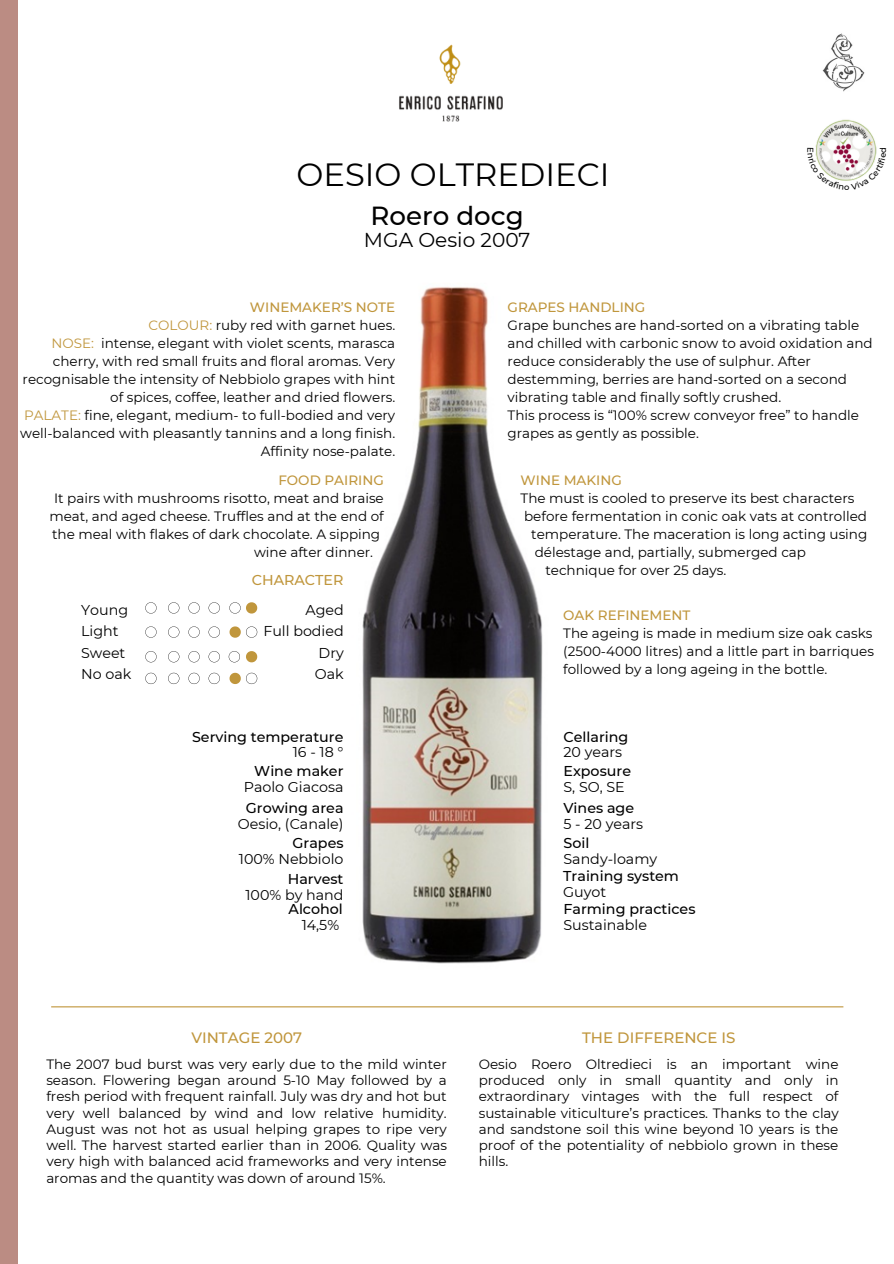
<style>
.page{position:relative;width:894px;height:1264px;background:#fff}
.page>*{position:absolute;margin:0;border:0;box-sizing:border-box;transform-origin:0 0}
.t1{font:32.1px "Montserrat";color:#000}
.t2{font:500 26.1px "Montserrat";color:#000}
.t3{font:20.1px "Montserrat";color:#000}
.t4{font:500 15px "Montserrat";color:#c0963c}
.t5{font:14.25px "Montserrat";color:#000}
.t6{font:500 14.25px "Montserrat";color:#000}
.t7{font:500 14.25px "Montserrat";color:#c0963c}
.t8{font:13.5px/16.2px "Montserrat";color:#000;text-align:justify}
.t9{font:500 13.5px "Montserrat";color:#c0963c}
.t10{font:500 8.4px "Montserrat";color:#000}
.s1{color:#c0963c}
</style>
<div class="page">
<img style="left:362px;top:287px;width:181px;height:677px">
<img style="left:399px;top:44px;width:104px;height:78px">
<hr style="left:51px;top:1006px;width:792px;height:1px;background:#c0963c">
<div style="left:0;top:0;width:18px;height:1263px;background:#bb8c83"></div>
<svg style="left:246px;top:602px;width:11px;height:11px"></svg>
<svg style="left:229px;top:602px;width:11px;height:11px"></svg>
<svg style="left:208px;top:602px;width:12px;height:11px"></svg>
<svg style="left:168px;top:602px;width:11px;height:11px"></svg>
<svg style="left:188px;top:602px;width:12px;height:11px"></svg>
<svg style="left:145px;top:602px;width:11px;height:11px"></svg>
<svg style="left:229px;top:626px;width:28px;height:11px"></svg>
<svg style="left:208px;top:626px;width:12px;height:11px"></svg>
<svg style="left:168px;top:626px;width:11px;height:11px"></svg>
<svg style="left:188px;top:626px;width:12px;height:11px"></svg>
<svg style="left:145px;top:626px;width:11px;height:11px"></svg>
<svg style="left:246px;top:651px;width:11px;height:11px"></svg>
<svg style="left:229px;top:651px;width:11px;height:11px"></svg>
<svg style="left:208px;top:651px;width:12px;height:11px"></svg>
<svg style="left:168px;top:651px;width:11px;height:11px"></svg>
<svg style="left:188px;top:651px;width:12px;height:11px"></svg>
<svg style="left:145px;top:651px;width:11px;height:11px"></svg>
<svg style="left:229px;top:672px;width:28px;height:12px"></svg>
<svg style="left:208px;top:672px;width:12px;height:12px"></svg>
<svg style="left:168px;top:672px;width:11px;height:12px"></svg>
<svg style="left:188px;top:672px;width:12px;height:12px"></svg>
<svg style="left:145px;top:672px;width:11px;height:12px"></svg>
<img style="left:815px;top:119px;width:62px;height:62px">
<img style="left:822px;top:33px;width:43px;height:59px">
<svg style="left:815px;top:148px;width:28px;height:33px"></svg>
<svg style="left:850px;top:148px;width:27px;height:33px"></svg>
<p class="t1" style="left:296px;top:155px;width:314px">OESIO OLTREDIECI</p>
<p class="t2" style="left:370px;top:199px;width:155px">Roero docg</p>
<p class="t3" style="left:364px;top:228px;width:168px">MGA Oesio 2007</p>
<p class="t10" style="left:844px;top:182px;width:7px">o</p>
<p class="t9" style="left:250px;top:299px;width:147px">WINEMAKER’S NOTE</p>
<p class="t8" style="left:148px;top:317px;width:248px"><span class="s1">COLOUR:</span> ruby red with garnet hues.</p>
<p class="t8" style="left:23px;top:334px;width:374px;line-height:18px;text-align:right"><span class="s1">NOSE:</span> intense, elegant with violet scents, marasca cherry, with red small fruits and floral aromas. Very recognisable the intensity of Nebbiolo grapes with hint of spices, coffee, leather and dried flowers.</p>
<p class="t8" style="left:20px;top:406px;width:376px;line-height:18px;text-align:right"><span class="s1">PALATE:</span> fine, elegant, medium- to full-bodied and very well-balanced with pleasantly tannins and a long finish.<br>Affinity nose-palate.</p>
<p class="t9" style="left:278px;top:472px;width:107px">FOOD PAIRING</p>
<p class="t8" style="left:54px;top:490px;width:331px">It pairs with mushrooms risotto, meat and braise</p>
<p class="t8" style="left:49px;top:508px;width:336px">meat, and aged cheese. Truffles and at the end of</p>
<p class="t8" style="left:52px;top:526px;width:329px">the meal with flakes of dark chocolate. A sipping</p>
<p class="t8" style="left:254px;top:544px;width:121px">wine after dinner.</p>
<p class="t5" style="left:81px;top:601px;width:49px">Young</p>
<p class="t5" style="left:81px;top:622px;width:39px">Light</p>
<p class="t5" style="left:81px;top:643px;width:46px">Sweet</p>
<p class="t5" style="left:81px;top:665px;width:52px">No oak</p>
<p class="t7" style="left:252px;top:571px;width:93px">CHARACTER</p>
<p class="t5" style="left:305px;top:601px;width:40px">Aged</p>
<p class="t5" style="left:263px;top:622px;width:82px">Full bodied</p>
<p class="t5" style="left:318px;top:643px;width:27px">Dry</p>
<p class="t5" style="left:315px;top:665px;width:30px">Oak</p>
<p class="t6" style="left:192px;top:728px;width:153px">Serving temperature</p>
<p class="t5" style="left:293px;top:743px;width:52px">16-18°</p>
<p class="t6" style="left:254px;top:762px;width:91px">Wine maker</p>
<p class="t5" style="left:244px;top:778px;width:101px">Paolo Giacosa</p>
<p class="t6" style="left:246px;top:799px;width:99px">Growing area</p>
<p class="t5" style="left:238px;top:815px;width:107px">Oesio, (Canale)</p>
<p class="t6" style="left:292px;top:834px;width:52px">Grapes</p>
<p class="t5" style="left:239px;top:850px;width:106px">100% Nebbiolo</p>
<p class="t6" style="left:288px;top:870px;width:57px">Harvest</p>
<p class="t5" style="left:245px;top:885px;width:100px">100% by hand</p>
<p class="t6" style="left:288px;top:900px;width:56px">Alcohol</p>
<p class="t5" style="left:301px;top:916px;width:39px">14,5%</p>
<p class="t9" style="left:507px;top:299px;width:139px">GRAPES HANDLING</p>
<p class="t8" style="left:507px;top:316px;width:366px;line-height:18px;text-align:left">Grape bunches are hand-sorted on a vibrating table and chilled with carbonic snow to avoid oxidation and reduce considerably the use of sulphur. After destemming, berries are hand-sorted on a second vibrating table and finally softly crushed.</p>
<p class="t8" style="left:507px;top:406px;width:353px;line-height:18px">This process is “100% screw conveyor free” to handle grapes as gently as possible.</p>
<p class="t9" style="left:520px;top:472px;width:103px">WINE MAKING</p>
<p class="t8" style="left:520px;top:490px;width:335px">The must is cooled to preserve its best characters</p>
<p class="t8" style="left:524px;top:508px;width:344px">before fermentation in conic oak vats at controlled</p>
<p class="t8" style="left:531px;top:526px;width:337px">temperature. The maceration is long acting using</p>
<p class="t8" style="left:534px;top:544px;width:273px">délestage and, partially, submerged cap</p>
<p class="t8" style="left:545px;top:562px;width:182px">technique for over 25 days.</p>
<p class="t9" style="left:563px;top:606px;width:129px">OAK REFINEMENT</p>
<p class="t8" style="left:563px;top:624px;width:312px;line-height:18px">The ageing is made in medium size oak casks (2500-4000 litres) and a little part in barriques followed by a long ageing in the bottle.</p>
<p class="t6" style="left:563px;top:728px;width:66px">Cellaring</p>
<p class="t5" style="left:563px;top:743px;width:60px">20 years</p>
<p class="t6" style="left:563px;top:762px;width:69px">Exposure</p>
<p class="t5" style="left:563px;top:778px;width:63px">S, SO, SE</p>
<p class="t6" style="left:563px;top:799px;width:72px">Vines age</p>
<p class="t5" style="left:563px;top:815px;width:81px">5 - 20 years</p>
<p class="t6" style="left:563px;top:834px;width:27px">Soil</p>
<p class="t5" style="left:563px;top:850px;width:95px">Sandy-loamy</p>
<p class="t6" style="left:563px;top:867px;width:117px">Training system</p>
<p class="t5" style="left:563px;top:883px;width:45px">Guyot</p>
<p class="t6" style="left:563px;top:900px;width:133px">Farming practices</p>
<p class="t5" style="left:563px;top:916px;width:85px">Sustainable</p>
<p class="t4" style="left:191px;top:1027px;width:112px">VINTAGE 2007</p>
<p class="t8" style="left:46px;top:1055px;width:402px">The 2007 bud burst was very early due to the mild winter season. Flowering began around 5-10 May followed by a fresh period with frequent rainfall. July was dry and hot but very well balanced by wind and low relative humidity.<br>August was not hot as usual helping grapes to ripe very well. The harvest started earlier than in 2006. Quality was very high with balanced acid frameworks and very intense aromas and the quantity was down of around 15%.</p>
<p class="t4" style="left:582px;top:1027px;width:155px">THE DIFFERENCE IS</p>
<p class="t8" style="left:478px;top:1055px;width:361px">Oesio Roero Oltredieci is an important wine produced only in small quantity and only in extraordinary vintages with the full respect of sustainable viticulture’s practices. Thanks to the clay and sandstone soil this wine beyond 10 years is the proof of the potentiality of nebbiolo grown in these hills.</p>
</div>
